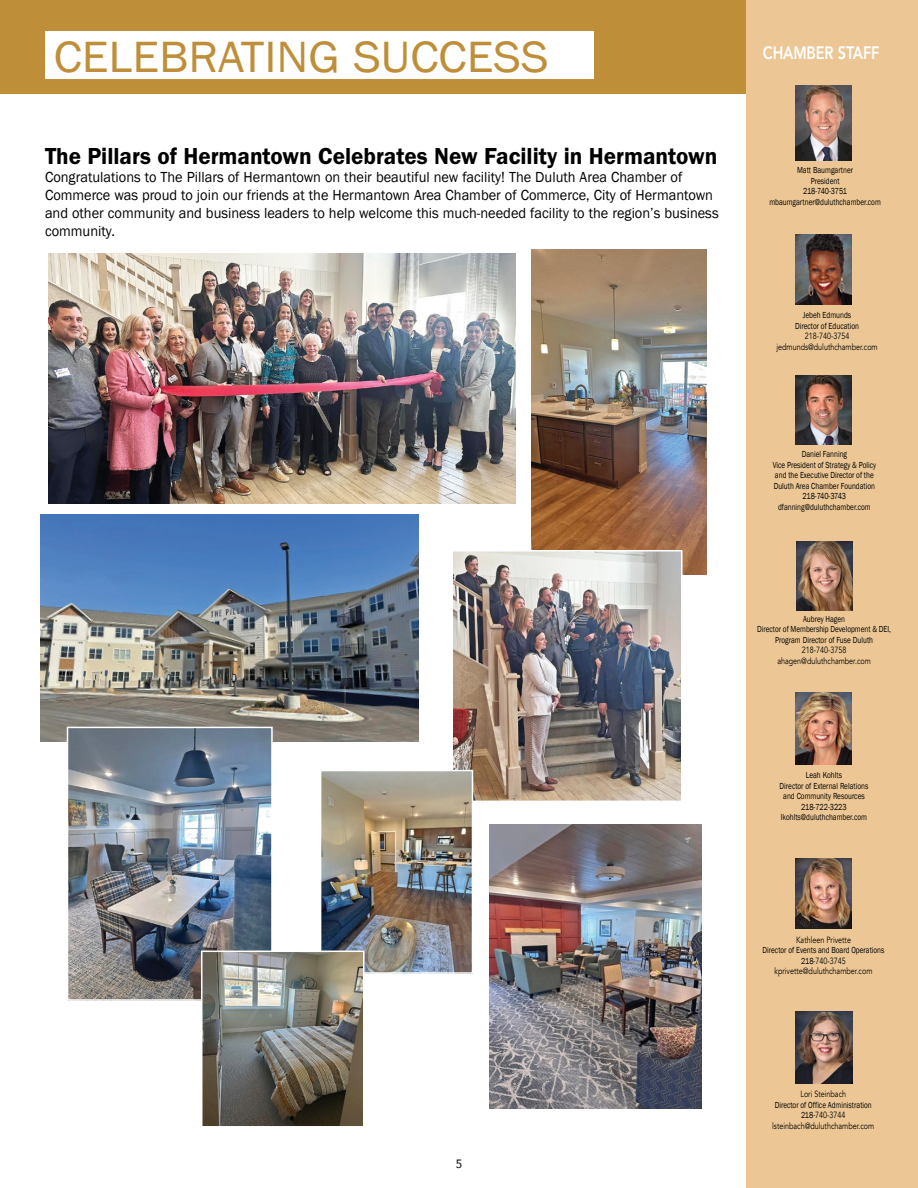
<style>
.page{position:relative;width:918px;height:1188px;background:#fff}
.page>*{position:absolute;margin:0;border:0;box-sizing:border-box;transform-origin:0 0}
.t1{font:45px "Franklin Gothic";color:#bf8e39;scale:1.08 1}
.t2{font:24px "Franklin Gothic URW Dem";color:#000;scale:.96 1}
.t3{font:800 18px "Avenir";letter-spacing:-.01em;color:#fff;scale:.8 1}
.t4{font:15px/18px "Franklin Gothic";color:#000;scale:.96 1}
.Month_Day{font:12px "Avenir";color:#000;scale:.96 1}
.Month_Day-2{font:9px/10.5px "Franklin Gothic";color:#000;text-align:center;scale:.8 1}
.Staff_names_2{font:9px/10.5px "Franklin Gothic";color:#000;text-align:center;scale:.8 1}
.Staff_names_2-2{font:9px/10.5px "Avenir";color:#000;text-align:center;scale:.8 1}
.Month_Day-3{font:9px "Franklin Gothic";letter-spacing:-.035em;color:#000;scale:.8 1}
.Staff_names_2-3{font:9px "Franklin Gothic";letter-spacing:-.035em;color:#000;scale:.8 1}
.s1{font-family:"Avenir"}
.s2{font-family:"Franklin Gothic"}
</style>
<div class="page">
<img style="left:531px;top:249px;width:175px;height:325px">
<div style="left:0;top:0;width:756px;height:94px;background:#bf8e39"></div>
<div style="left:746px;top:0;width:172px;height:1188px;background:#ecc795"></div>
<img style="left:795px;top:85px;width:56px;height:75px">
<img style="left:795px;top:858px;width:56px;height:71px">
<img style="left:796px;top:541px;width:57px;height:70px">
<img style="left:795px;top:1012px;width:58px;height:72px">
<img style="left:795px;top:375px;width:57px;height:70px">
<img style="left:795px;top:234px;width:56px;height:71px">
<img style="left:795px;top:693px;width:56px;height:71px">
<img style="left:455px;top:553px;width:224px;height:246px">
<div style="left:452px;top:550px;width:230px;height:252px;border:2px solid #fff"></div>
<img style="left:323px;top:773px;width:147px;height:198px">
<div style="left:320px;top:770px;width:153px;height:204px;border:2px solid #fff"></div>
<img style="left:489px;top:825px;width:213px;height:283px">
<img style="left:48px;top:253px;width:468px;height:251px">
<img style="left:40px;top:514px;width:378px;height:227px">
<img style="left:70px;top:730px;width:200px;height:268px">
<div style="left:67px;top:727px;width:206px;height:274px;border:2px solid #fff"></div>
<img style="left:204px;top:954px;width:157px;height:171px">
<div style="left:201px;top:951px;width:163px;height:177px;border:2px solid #fff"></div>
<div style="left:42px;top:28px;width:555px;height:54px;background:#fff;border:3px solid #bf8e39"></div>
<p class="t1" style="left:54px;top:30px;width:460px">CELEBRATING SUCCESS</p>
<p class="t2" style="left:45px;top:141px;width:702px">The Pillars of Hermantown Celebrates New Facility in Hermantown</p>
<p class="t4" style="left:45px;top:168px;width:703px">Congratulations to The Pillars of Hermantown on their beautiful new facility! The Duluth Area Chamber of Commerce was proud to join our friends at the Hermantown Area Chamber of Commerce, City of Hermantown and other community and business leaders to help welcome this much-needed facility to the region’s business community.</p>
<p class="t3" style="left:763px;top:39px;width:147px">CHAMBER STAFF</p>
<p class="Month_Day-2" style="left:797px;top:165px;width:72px">Matt Baumgartner</p>
<p class="Month_Day-2" style="left:811px;top:176px;width:38px">President</p>
<p class="Month_Day-3" style="left:803px;top:186px;width:56px">218-740-3751</p>
<p class="Month_Day-2" style="left:769px;top:197px;width:141px">mbaumgartner@duluthchamber.com</p>
<p class="Month_Day-2" style="left:795px;top:310px;width:81px">Jebeh Edmunds<br>Director of Education</p>
<p class="Staff_names_2-2" style="left:805px;top:331px;width:58px">218-740-3754</p>
<p class="Staff_names_2-2" style="left:776px;top:342px;width:128px">jedmunds@duluthchamber.com</p>
<p class="Staff_names_2" style="left:802px;top:449px;width:58px">Daniel Fanning</p>
<p class="Staff_names_2" style="left:773px;top:460px;width:131px;text-align:left">Vice President of Strategy &amp; Policy and the Executive Director of the<br>Duluth Area Chamber Foundation</p>
<p class="Staff_names_2-3" style="left:803px;top:491px;width:56px">218-740-3743</p>
<p class="Staff_names_2" style="left:778px;top:502px;width:117px">dfanning@duluthchamber.com</p>
<p class="Month_Day-2" style="left:757px;top:614px;width:169px">Aubrey Hagen<br>Director of Membership Development &amp; DEI,</p>
<p class="Month_Day-2" style="left:775px;top:635px;width:124px">Program Director of Fuse Duluth</p>
<p class="Staff_names_2-2" style="left:802px;top:645px;width:58px">218-740-3758</p>
<p class="Staff_names_2-2" style="left:777px;top:656px;width:118px">ahagen@duluthchamber.com</p>
<p class="Month_Day-2" style="left:806px;top:770px;width:47px">Leah Kohlts</p>
<p class="Month_Day-2" style="left:780px;top:780px;width:112px">Director of External Relations and Community Resources<br>218-722-3223 lkohlts@duluthchamber.com</p>
<p class="Month_Day" style="left:456px;top:1154px;width:8px">5</p>
<p class="Staff_names_2" style="left:763px;top:935px;width:154px"><span class="s1">Kathleen Privette<br></span>Director of Events and Board Operations</p>
<p class="Staff_names_2-2" style="left:775px;top:956px;width:124px"><span class="s2">218-</span>740-3745 kprivette@duluthchamber.com</p>
<p class="Staff_names_2" style="left:775px;top:1089px;width:123px"><span class="s1">Lori Steinbach<br></span>Director of Office Administration<br>218-<span class="s1">740-3744</span></p>
<p class="Staff_names_2-2" style="left:772px;top:1121px;width:129px">lsteinbach@duluthchamber.com</p>
</div>
